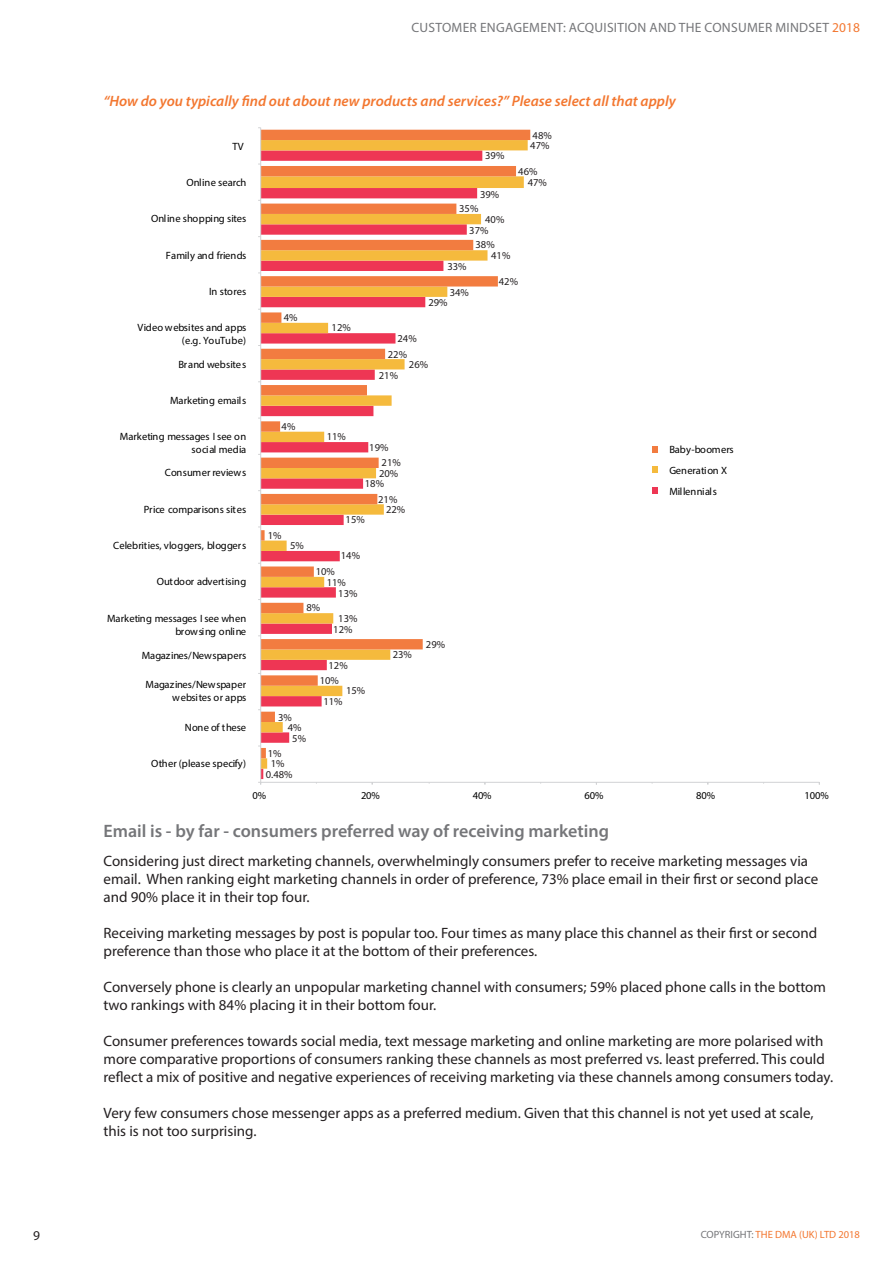
<style>
.page{position:relative;width:893px;height:1263px;background:#fff}
.page>*{position:absolute;margin:0;border:0;box-sizing:border-box;transform-origin:0 0}
.t1{font:600 18px "Myriad Pro";color:#757679}
.t2{font:15px/18px "Myriad Pro";color:#231f20}
.t3{font:italic 600 15px "Myriad Pro";color:#f37730}
.t4{font:13.5px "Myriad Pro";letter-spacing:.02em;color:#757679}
.t5{font:13.5px "Myriad Pro";color:#231f20}
.t6{font:10.5px/12.6px "Myriad Pro";color:#000001;text-align:right}
.t7{font:10.5px "Myriad Pro";color:#231f20}
.t8{font:10.5px "Myriad Pro";color:#f37730}
.s1{color:#f37730}
.s2{color:#757679}
</style>
<div class="page">
<svg style="left:261px;top:130px;width:269px;height:628px"></svg>
<hr style="left:261px;top:782px;width:558px;height:1px;background:#d1d2d4">
<hr style="left:260px;top:128px;width:1px;height:654px;background:#d1d2d4">
<svg style="left:652px;top:446px;width:5px;height:6px"></svg>
<svg style="left:652px;top:467px;width:5px;height:6px"></svg>
<svg style="left:652px;top:487px;width:5px;height:7px"></svg>
<p class="t5" style="left:33px;top:1227px;width:8px">9</p>
<p class="t4" style="left:411px;top:20px;width:450px">CUSTOMER ENGAGEMENT: ACQUISITION AND THE CONSUMER MINDSET <span class="s1">2018</span></p>
<p class="t3" style="left:104px;top:92px;width:574px">“How do you typically find out about new products and services?” Please select all that apply</p>
<p class="t7" style="left:533px;top:129px;width:21px">48%</p>
<p class="t6" style="left:232px;top:140px;width:13px">TV</p>
<p class="t7" style="left:530px;top:139px;width:21px">47%</p>
<p class="t7" style="left:485px;top:149px;width:21px">39%</p>
<p class="t7" style="left:518px;top:165px;width:21px">46%</p>
<p class="t6" style="left:186px;top:176px;width:61px">Online search</p>
<p class="t7" style="left:528px;top:176px;width:21px">47%</p>
<p class="t7" style="left:480px;top:188px;width:21px">39%</p>
<p class="t7" style="left:459px;top:202px;width:21px">35%</p>
<p class="t6" style="left:151px;top:212px;width:97px">Online shopping sites</p>
<p class="t7" style="left:485px;top:213px;width:21px">40%</p>
<p class="t7" style="left:469px;top:224px;width:21px">37%</p>
<p class="t7" style="left:475px;top:238px;width:21px">38%</p>
<p class="t6" style="left:166px;top:249px;width:82px">Family and friends</p>
<p class="t6" style="left:209px;top:285px;width:38px">In stores</p>
<p class="t7" style="left:447px;top:260px;width:21px">33%</p>
<p class="t7" style="left:450px;top:286px;width:21px">34%</p>
<p class="t7" style="left:491px;top:249px;width:21px">41%</p>
<p class="t7" style="left:499px;top:275px;width:21px">42%</p>
<p class="t7" style="left:428px;top:296px;width:21px">29%</p>
<p class="t7" style="left:284px;top:311px;width:15px">4%</p>
<p class="t6" style="left:137px;top:321px;width:110px">Video websites and apps (e.g. YouTube)</p>
<p class="t7" style="left:332px;top:321px;width:21px">12%</p>
<p class="t7" style="left:397px;top:332px;width:21px">24%</p>
<p class="t7" style="left:388px;top:348px;width:21px">22%</p>
<p class="t6" style="left:179px;top:358px;width:69px">Brand websites</p>
<p class="t7" style="left:409px;top:358px;width:21px">26%</p>
<p class="t7" style="left:379px;top:369px;width:21px">21%</p>
<p class="t6" style="left:170px;top:394px;width:78px">Marketing emails</p>
<p class="t7" style="left:282px;top:420px;width:15px">4%</p>
<p class="t6" style="left:120px;top:430px;width:128px">Marketing messages I see on social media</p>
<p class="t6" style="left:165px;top:466px;width:83px">Consumer reviews</p>
<p class="t7" style="left:327px;top:430px;width:21px">11%</p>
<p class="t7" style="left:369px;top:441px;width:21px">19%</p>
<p class="t7" style="left:382px;top:456px;width:21px">21%</p>
<p class="t7" style="left:379px;top:467px;width:21px">20%</p>
<p class="t7" style="left:365px;top:477px;width:21px">18%</p>
<p class="t7" style="left:378px;top:493px;width:21px">21%</p>
<p class="t6" style="left:669px;top:439px;width:66px;line-height:20.7px;text-align:left">Baby-boomers<br>Generation X<br>Millennials</p>
<p class="t6" style="left:144px;top:503px;width:104px">Price comparisons sites</p>
<p class="t7" style="left:346px;top:513px;width:21px">15%</p>
<p class="t7" style="left:386px;top:503px;width:21px">22%</p>
<p class="t7" style="left:268px;top:529px;width:15px">1%</p>
<p class="t6" style="left:113px;top:539px;width:135px">Celebrities, vloggers, bloggers</p>
<p class="t7" style="left:290px;top:539px;width:15px">5%</p>
<p class="t7" style="left:341px;top:549px;width:21px">14%</p>
<p class="t7" style="left:316px;top:565px;width:21px">10%</p>
<p class="t6" style="left:157px;top:575px;width:91px">Outdoor advertising</p>
<p class="t7" style="left:327px;top:575px;width:21px">11%</p>
<p class="t7" style="left:338px;top:587px;width:21px">13%</p>
<p class="t7" style="left:307px;top:601px;width:15px">8%</p>
<p class="t6" style="left:107px;top:612px;width:141px">Marketing messages I see when browsing online</p>
<p class="t7" style="left:338px;top:612px;width:21px">13%</p>
<p class="t7" style="left:333px;top:623px;width:21px">12%</p>
<p class="t7" style="left:426px;top:638px;width:21px">29%</p>
<p class="t6" style="left:142px;top:648px;width:106px">Magazines/Newspapers</p>
<p class="t7" style="left:328px;top:659px;width:21px">12%</p>
<p class="t7" style="left:393px;top:648px;width:21px">23%</p>
<p class="t6" style="left:146px;top:678px;width:102px">Magazines/Newspaper websites or apps</p>
<p class="t7" style="left:320px;top:674px;width:21px">10%</p>
<p class="t7" style="left:346px;top:684px;width:21px">15%</p>
<p class="t7" style="left:323px;top:695px;width:21px">11%</p>
<p class="t7" style="left:278px;top:711px;width:15px">3%</p>
<p class="t6" style="left:185px;top:721px;width:63px">None of these</p>
<p class="t7" style="left:288px;top:721px;width:15px">4%</p>
<p class="t7" style="left:292px;top:731px;width:15px">5%</p>
<p class="t7" style="left:268px;top:747px;width:15px">1%</p>
<p class="t6" style="left:151px;top:757px;width:96px">Other (please specify)</p>
<p class="t7" style="left:271px;top:757px;width:15px">1%</p>
<p class="t7" style="left:266px;top:768px;width:28px">0.48%</p>
<p class="t6" style="left:253px;top:788px;width:15px">0%</p>
<p class="t6" style="left:361px;top:788px;width:20px">20%</p>
<p class="t6" style="left:473px;top:788px;width:20px">40%</p>
<p class="t6" style="left:584px;top:788px;width:20px">60%</p>
<p class="t6" style="left:696px;top:788px;width:20px">80%</p>
<p class="t6" style="left:805px;top:788px;width:26px">100%</p>
<p class="t1" style="left:104px;top:819px;width:507px">Email is - by far - consumers preferred way of receiving marketing</p>
<p class="t2" style="left:104px;top:852px;width:716px">Considering just direct marketing channels, overwhelmingly consumers prefer to receive marketing messages via email. When ranking eight marketing channels in order of preference, 73% place email in their first or second place and 90% place it in their top four.</p>
<p class="t2" style="left:104px;top:924px;width:715px">Receiving marketing messages by post is popular too. Four times as many place this channel as their first or second preference than those who place it at the bottom of their preferences.</p>
<p class="t2" style="left:104px;top:978px;width:724px">Conversely phone is clearly an unpopular marketing channel with consumers; 59% placed phone calls in the bottom two rankings with 84% placing it in their bottom four.</p>
<p class="t2" style="left:104px;top:1032px;width:731px">Consumer preferences towards social media, text message marketing and online marketing are more polarised with more comparative proportions of consumers ranking these channels as most preferred vs. least preferred. This could reflect a mix of positive and negative experiences of receiving marketing via these channels among consumers today.</p>
<p class="t2" style="left:104px;top:1104px;width:711px">Very few consumers chose messenger apps as a preferred medium. Given that this channel is not yet used at scale, this is not too surprising.</p>
<p class="t8" style="left:701px;top:1228px;width:161px"><span class="s2">COPYRIGHT:</span> THE DMA (UK) LTD 2018</p>
</div>
